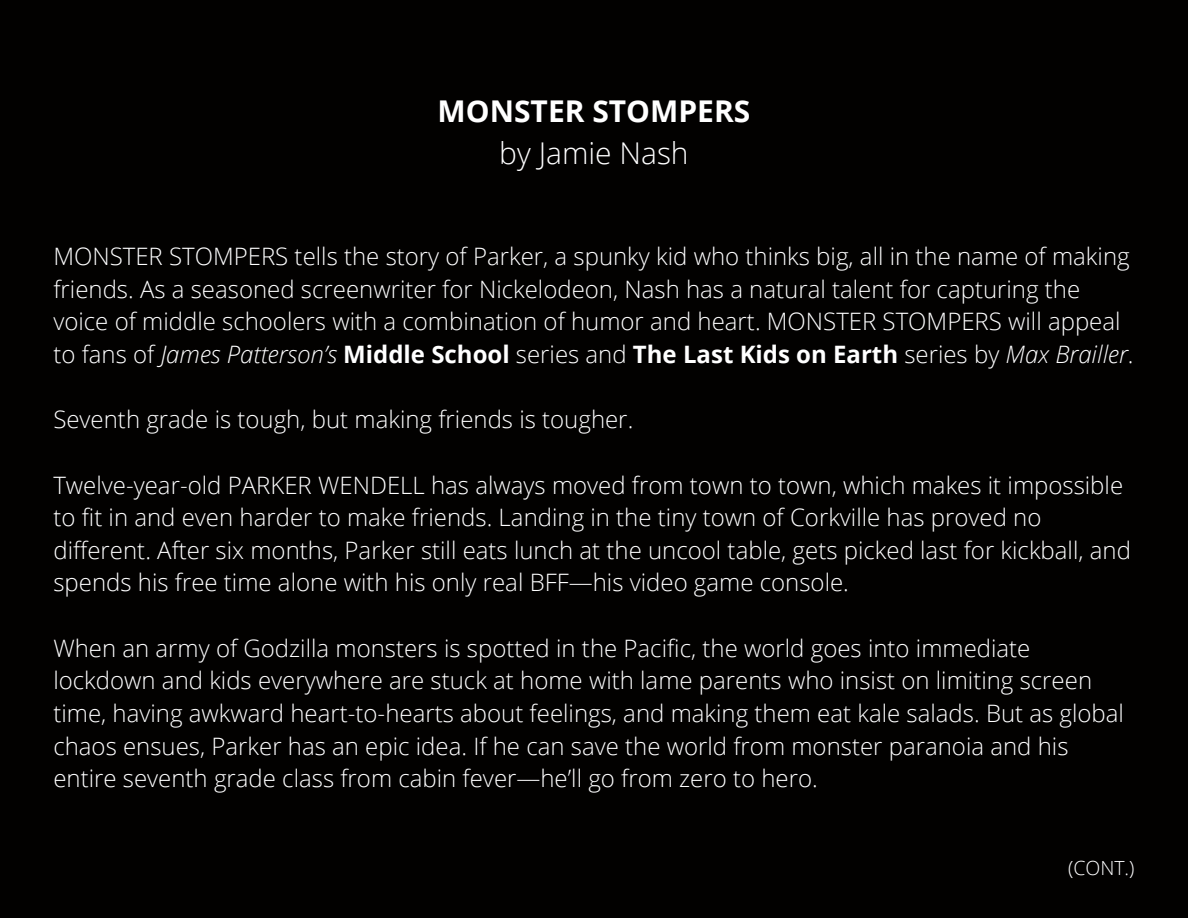
<style>
.page{position:relative;width:1188px;height:918px;background:#020100}
.page>*{position:absolute;margin:0;border:0;box-sizing:border-box;transform-origin:0 0}
.t1{font:700 30px "Open Sans";color:#fff}
.t2{font:300 30px "Open Sans";color:#fff}
.t3{font:300 24px/32.7px "Open Sans";color:#fff}
.t4{font:300 19.5px "Open Sans";color:#fff}
.s1{font-style:italic}
.s2{font-weight:700}
</style>
<div class="page">
<p class="t1" style="left:438px;top:90px;width:314px">MONSTER STOMPERS</p>
<p class="t2" style="left:499px;top:132px;width:191px">by Jamie Nash</p>
<p class="t3" style="left:53px;top:240px;width:1082px">MONSTER STOMPERS tells the story of Parker, a spunky kid who thinks big, all in the name of making friends. As a seasoned screenwriter for Nickelodeon, Nash has a natural talent for capturing the voice of middle schoolers with a combination of humor and heart. MONSTER STOMPERS will appeal to fans of <span class="s1">James Patterson’s</span> <span class="s2">Middle School</span> series and <span class="s2">The Last Kids on Earth</span> series by <span class="s1">Max Brailler</span>.</p>
<p class="t3" style="left:53px;top:403px;width:581px">Seventh grade is tough, but making friends is tougher.</p>
<p class="t3" style="left:53px;top:468px;width:1079px">Twelve-year-old PARKER WENDELL has always moved from town to town, which makes it impossible to fit in and even harder to make friends. Landing in the tiny town of Corkville has proved no different. After six months, Parker still eats lunch at the uncool table, gets picked last for kickball, and spends his free time alone with his only real BFF—his video game console.</p>
<p class="t3" style="left:53px;top:631px;width:1072px">When an army of Godzilla monsters is spotted in the Pacific, the world goes into immediate lockdown and kids everywhere are stuck at home with lame parents who insist on limiting screen time, having awkward heart-to-hearts about feelings, and making them eat kale salads. But as global chaos ensues, Parker has an epic idea. If he can save the world from monster paranoia and his entire seventh grade class from cabin fever—he’ll go from zero to hero.</p>
<p class="t4" style="left:1068px;top:854px;width:68px">(CONT.)</p>
</div>
